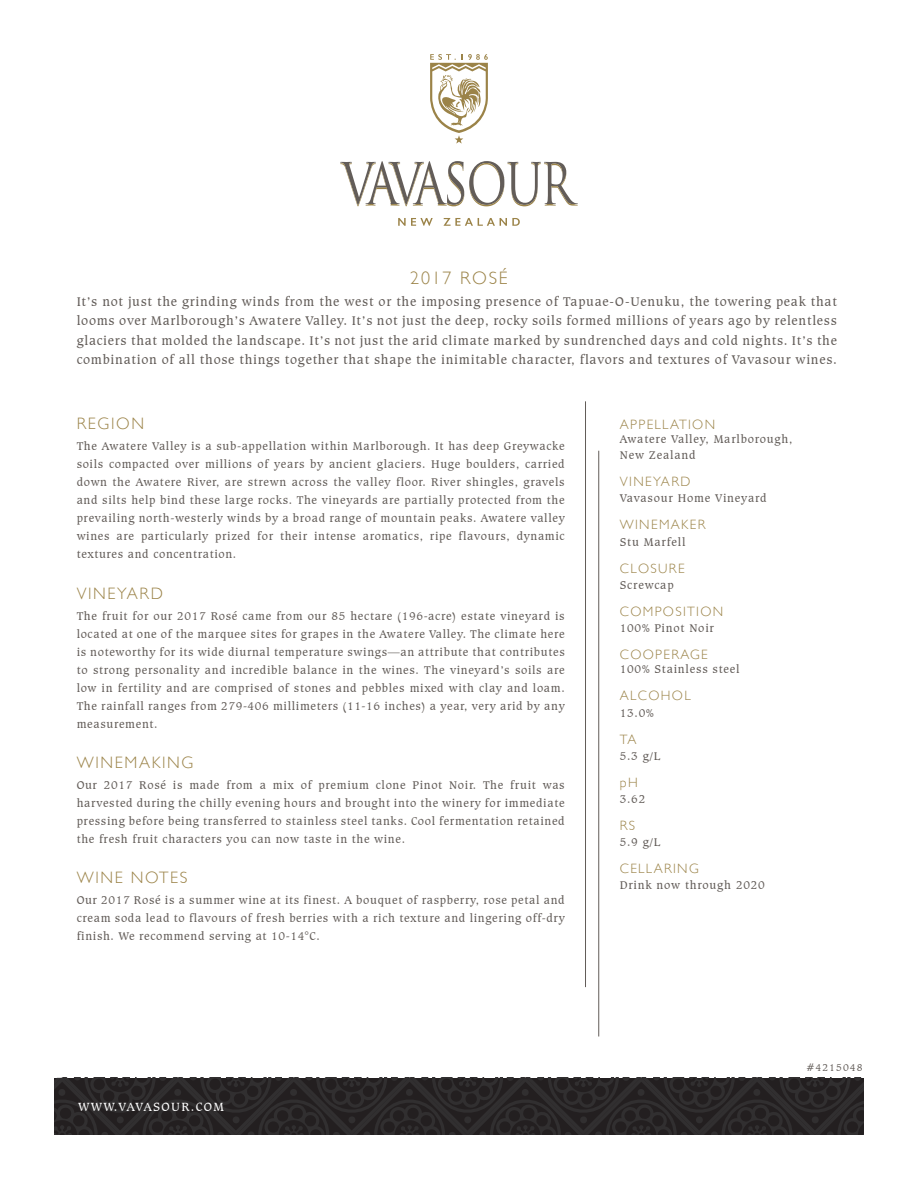
<style>
.page{position:relative;width:918px;height:1188px;background:#fff}
.page>*{position:absolute;margin:0;border:0;box-sizing:border-box;transform-origin:0 0}
.t1{font:300 18px "Gill Sans";letter-spacing:.1em;color:#9b8348}
.heading{font:300 16.5px "Gill Sans";letter-spacing:.1em;color:#9b8348}
.brand_overview{font:13.5px/19.5px "Caxton BT";letter-spacing:.05em;color:#635d59;text-align:justify}
.sidebar_heading{font:300 13.5px "Gill Sans";letter-spacing:.1em;color:#9b8348}
.t2{font:12.75px "Caxton BT";letter-spacing:.1em;color:#fff}
.body_copy{font:12px/18px "Caxton BT";letter-spacing:.05em;color:#635d59;text-align:justify}
.sidebar_info{font:12px/16.2px "Caxton BT";letter-spacing:.06em;color:#635d59}
.t3{font:10.5px "Caxton BT";letter-spacing:.1em;color:#635d59}
</style>
<div class="page">
<svg style="left:54px;top:1078px;width:810px;height:57px;background:#292627"></svg>
<svg style="left:340px;top:161px;width:238px;height:45px"></svg>
<svg style="left:398px;top:218px;width:122px;height:8px"></svg>
<svg style="left:430px;top:54px;width:58px;height:90px"></svg>
<hr style="left:585px;top:401px;width:1px;height:586px;background:#635d59">
<hr style="left:598px;top:451px;width:1px;height:585px;background:#635d59">
<p class="t1" style="left:410px;top:268px;width:99px">2017 ROSÉ</p>
<p class="brand_overview" style="left:77px;top:291px;width:762px">It’s not just the grinding winds from the west or the imposing presence of Tapuae-O-Uenuku, the towering peak that looms over Marlborough’s Awatere Valley. It’s not just the deep, rocky soils formed millions of years ago by relentless glaciers that molded the landscape. It’s not just the arid climate marked by sundrenched days and cold nights. It’s the combination of all those things together that shape the inimitable character, flavors and textures of Vavasour wines.</p>
<p class="heading" style="left:77px;top:414px;width:69px">REGION</p>
<p class="body_copy" style="left:77px;top:437px;width:490px">The Awatere Valley is a sub-appellation within Marlborough. It has deep Greywacke soils compacted over millions of years by ancient glaciers. Huge boulders, carried down the Awatere River, are strewn across the valley floor. River shingles, gravels and silts help bind these large rocks. The vineyards are partially protected from the prevailing north-westerly winds by a broad range of mountain peaks. Awatere valley wines are particularly prized for their intense aromatics, ripe flavours, dynamic textures and concentration.</p>
<p class="heading" style="left:77px;top:584px;width:88px">VINEYARD</p>
<p class="body_copy" style="left:77px;top:607px;width:490px">The fruit for our 2017 Rosé came from our 85 hectare (196-acre) estate vineyard is located at one of the marquee sites for grapes in the Awatere Valley. The climate here is noteworthy for its wide diurnal temperature swings—an attribute that contributes to strong personality and incredible balance in the wines. The vineyard’s soils are low in fertility and are comprised of stones and pebbles mixed with clay and loam.<br>The rainfall ranges from 279-406 millimeters (11-16 inches) a year, very arid by any measurement.</p>
<p class="heading" style="left:77px;top:753px;width:118px">WINEMAKING</p>
<p class="body_copy" style="left:77px;top:776px;width:490px">Our 2017 Rosé is made from a mix of premium clone Pinot Noir. The fruit was harvested during the chilly evening hours and brought into the winery for immediate pressing before being transferred to stainless steel tanks. Cool fermentation retained the fresh fruit characters you can now taste in the wine.</p>
<p class="heading" style="left:77px;top:868px;width:113px">WINE NOTES</p>
<p class="body_copy" style="left:77px;top:891px;width:490px">Our 2017 Rosé is a summer wine at its finest. A bouquet of raspberry, rose petal and cream soda lead to flavours of fresh berries with a rich texture and lingering off-dry finish. We recommend serving at 10-14°C.</p>
<p class="t2" style="left:78px;top:1099px;width:147px">WWW.VAVASOUR.COM</p>
<p class="sidebar_heading" style="left:620px;top:416px;width:97px">APPELLATION</p>
<p class="sidebar_info" style="left:620px;top:431px;width:174px">Awatere Valley, Marlborough,<br>New Zealand</p>
<p class="sidebar_heading" style="left:620px;top:474px;width:72px">VINEYARD</p>
<p class="sidebar_info" style="left:620px;top:490px;width:148px">Vavasour Home Vineyard</p>
<p class="sidebar_heading" style="left:620px;top:517px;width:87px">WINEMAKER</p>
<p class="sidebar_info" style="left:620px;top:533px;width:67px">Stu Marfell</p>
<p class="sidebar_heading" style="left:620px;top:560px;width:66px">CLOSURE</p>
<p class="sidebar_info" style="left:620px;top:577px;width:55px">Screwcap</p>
<p class="sidebar_heading" style="left:620px;top:604px;width:105px">COMPOSITION</p>
<p class="sidebar_info" style="left:620px;top:620px;width:96px">100% Pinot Noir</p>
<p class="sidebar_heading" style="left:620px;top:647px;width:90px">COOPERAGE</p>
<p class="sidebar_info" style="left:620px;top:661px;width:121px">100% Stainless steel</p>
<p class="sidebar_heading" style="left:620px;top:688px;width:72px">ALCOHOL</p>
<p class="sidebar_info" style="left:620px;top:704px;width:35px">13.0%</p>
<p class="sidebar_heading" style="left:620px;top:731px;width:18px">TA</p>
<p class="sidebar_info" style="left:620px;top:748px;width:42px">5.3 g/L</p>
<p class="sidebar_heading" style="left:620px;top:775px;width:19px">pH</p>
<p class="sidebar_info" style="left:620px;top:791px;width:27px">3.62</p>
<p class="sidebar_heading" style="left:620px;top:818px;width:17px">RS</p>
<p class="sidebar_info" style="left:620px;top:834px;width:42px">5.9 g/L</p>
<p class="sidebar_heading" style="left:620px;top:861px;width:80px">CELLARING</p>
<p class="sidebar_info" style="left:620px;top:877px;width:146px">Drink now through 2020</p>
<p class="t3" style="left:806px;top:1061px;width:58px">#4215048</p>
</div>
